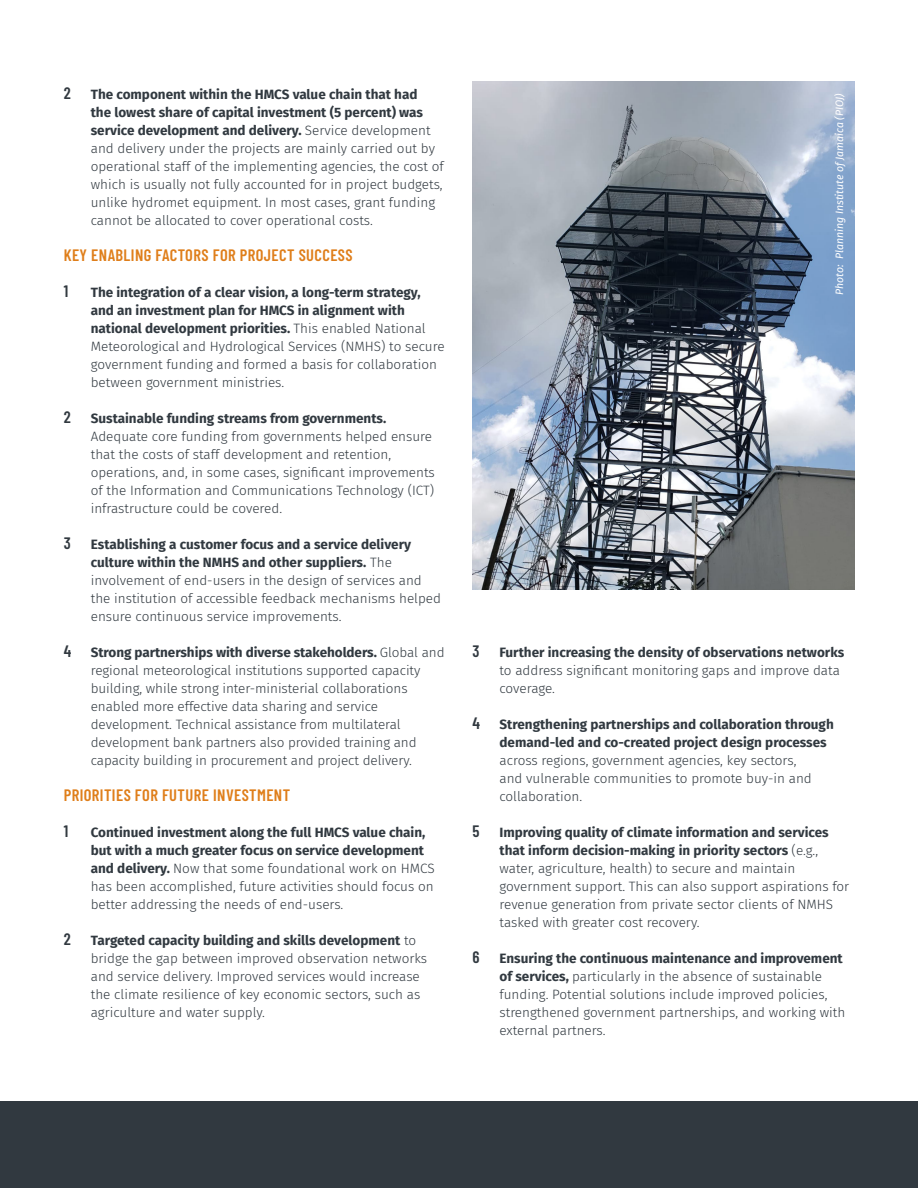
<style>
.page{position:relative;width:918px;height:1188px;background:#fff}
.page>*{position:absolute;margin:0;border:0;box-sizing:border-box;transform-origin:0 0}
.Headings_second_leve{font:600 16.5px "Barlow Condensed";letter-spacing:.025em;color:#df7e1a}
.t1{font:600 16.5px "Barlow Condensed";color:#313940}
.t2{font:300 13.5px/18px "Fira Sans";color:#313940}
.Photo_source{font:italic 10.5px "Fira Sans";color:#fff}
.s1{font-family:"Barlow Condensed";font-weight:600;font-size:16.5px}
.s2{font-weight:700}
</style>
<div class="page">
<div style="left:0;top:1101px;width:918px;height:87px;background:#313940"></div>
<img style="left:472px;top:81px;width:382px;height:509px">
<p class="t2" style="left:91px;top:85px;width:355px;text-indent:-27px"><span class="s1">2</span> <span class="s2">The component within the HMCS value chain that had<br>the lowest share of capital investment (5 percent) was service development and delivery.</span> Service development and delivery under the projects are mainly carried out by operational staff of the implementing agencies, the cost of which is usually not fully accounted for in project budgets, unlike hydromet equipment. In most cases, grant funding cannot be allocated to cover operational costs.</p>
<p class="Headings_second_leve" style="left:64px;top:243px;width:290px">KEY ENABLING FACTORS FOR PROJECT SUCCESS</p>
<p class="t1" style="left:64px;top:279px;width:6px">1</p>
<p class="t2" style="left:91px;top:283px;width:355px"><span class="s2">The integration of a clear vision, a long-term strategy, and an investment plan for HMCS in alignment with national development priorities.</span> This enabled National Meteorological and Hydrological Services (NMHS) to secure government funding and formed a basis for collaboration between government ministries.</p>
<p class="t2" style="left:91px;top:409px;width:346px;text-indent:-27px"><span class="s1">2</span> <span class="s2">Sustainable funding streams from governments.<br></span>Adequate core funding from governments helped ensure that the costs of staff development and retention, operations, and, in some cases, significant improvements of the Information and Communications Technology (ICT) infrastructure could be covered.</p>
<p class="t2" style="left:91px;top:535px;width:352px;text-indent:-27px"><span class="s1">3</span> <span class="s2">Establishing a customer focus and a service delivery culture within the NMHS and other suppliers.</span> The involvement of end-users in the design of services and the institution of accessible feedback mechanisms helped ensure continuous service improvements.</p>
<p class="t2" style="left:91px;top:643px;width:355px;text-indent:-27px"><span class="s1">4</span> <span class="s2">Strong partnerships with diverse stakeholders.</span> Global and regional meteorological institutions supported capacity building, while strong inter-ministerial collaborations enabled more effective data sharing and service development. Technical assistance from multilateral development bank partners also provided training and capacity building in procurement and project delivery.</p>
<p class="Headings_second_leve" style="left:64px;top:783px;width:228px">PRIORITIES FOR FUTURE INVESTMENT</p>
<p class="t1" style="left:64px;top:819px;width:6px">1</p>
<p class="t2" style="left:91px;top:823px;width:346px"><span class="s2">Continued investment along the full HMCS value chain, but with a much greater focus on service development and delivery.</span> Now that some foundational work on HMCS has been accomplished, future activities should focus on better addressing the needs of end-users.</p>
<p class="t2" style="left:91px;top:931px;width:338px;text-indent:-27px"><span class="s1">2</span> <span class="s2">Targeted capacity building and skills development</span> to bridge the gap between improved observation networks and service delivery. Improved services would increase the climate resilience of key economic sectors, such as agriculture and water supply.</p>
<p class="Photo_source" style="left:832px;top:295px;width:203px;rotate:-90deg">Photo: Planning Institute of Jamaica (PIOJ)</p>
<p class="t2" style="left:500px;top:643px;width:346px;text-indent:-27px"><span class="s1">3</span> <span class="s2">Further increasing the density of observations networks </span>to address significant monitoring gaps and improve data coverage.</p>
<p class="t2" style="left:500px;top:715px;width:336px;text-indent:-27px"><span class="s1">4</span> <span class="s2">Strengthening partnerships and collaboration through demand-led and co-created project design processes </span>across regions, government agencies, key sectors,<br>and vulnerable communities to promote buy-in and collaboration.</p>
<p class="t2" style="left:500px;top:823px;width:351px;text-indent:-27px"><span class="s1">5</span> <span class="s2">Improving quality of climate information and services that inform decision-making in priority sectors</span> (e.g., water, agriculture, health) to secure and maintain government support. This can also support aspirations for revenue generation from private sector clients of NMHS tasked with greater cost recovery.</p>
<p class="t2" style="left:500px;top:949px;width:347px;text-indent:-27px"><span class="s1">6</span> <span class="s2">Ensuring the continuous maintenance and improvement of services,</span> particularly in the absence of sustainable funding. Potential solutions include improved policies, strengthened government partnerships, and working with external partners.</p>
</div>
